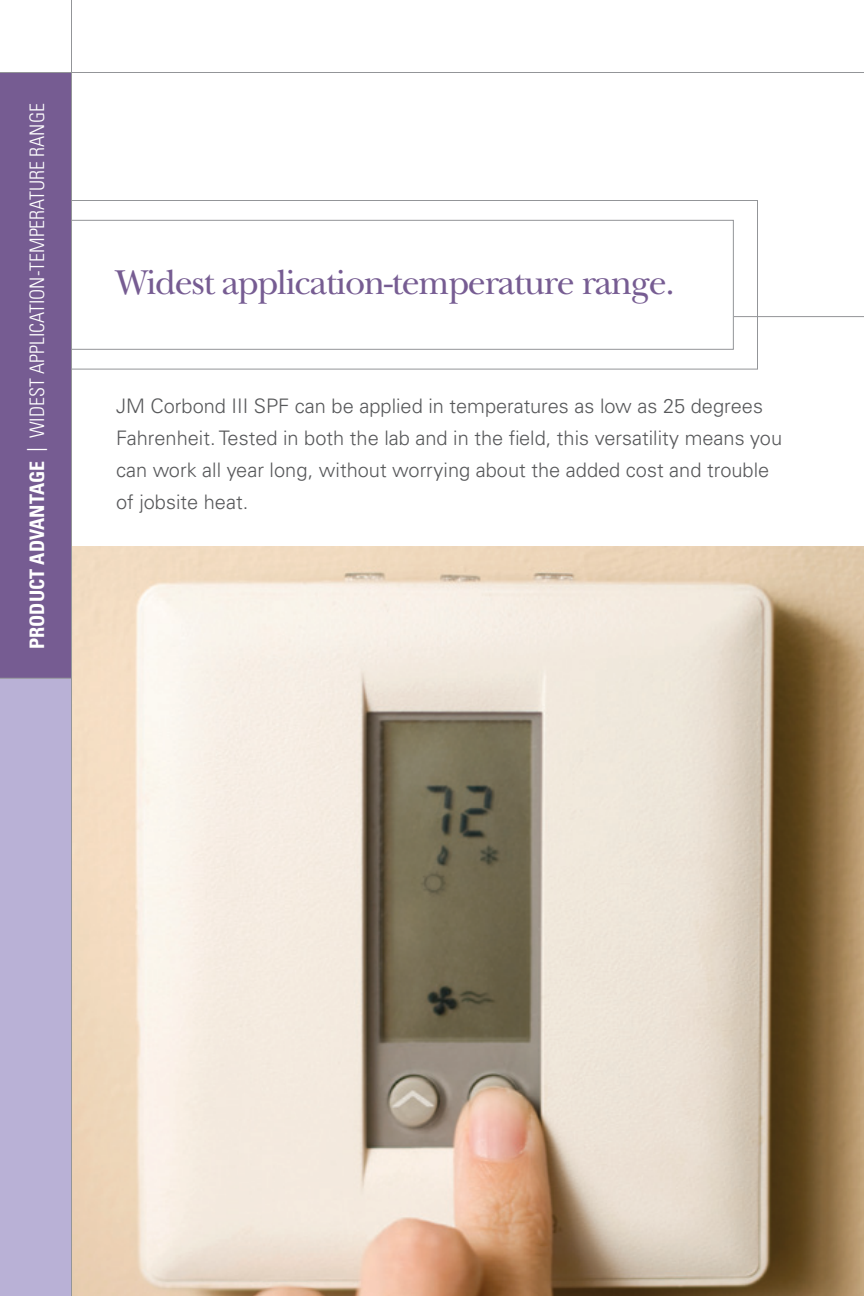
<style>
.page{position:relative;width:864px;height:1296px;background:#fff}
.page>*{position:absolute;margin:0;border:0;box-sizing:border-box;transform-origin:0 0}
.t1{font:36px "New Baskerville Std";letter-spacing:-.035em;color:#765c92}
.t2{font:300 20px/32px "Univers LT Std";color:#57585a}
.t3{font:300 condensed 20px "Univers LT Std";color:#fff}
.s1{font-weight:700}
.s2{font-weight:400}
</style>
<div class="page">
<img style="left:72px;top:546px;width:792px;height:750px">
<hr style="left:0;top:316px;width:864px;height:1px;background:#939598">
<svg style="left:72px;top:200px;width:686px;height:170px"></svg>
<svg style="left:72px;top:220px;width:662px;height:130px"></svg>
<div style="left:0;top:72px;width:72px;height:1224px;background:#765c92"></div>
<div style="left:0;top:678px;width:72px;height:618px;background:#b9b1d6"></div>
<hr style="left:71px;top:0;width:1px;height:1296px;background:#939598">
<hr style="left:0;top:72px;width:864px;height:1px;background:#939598">
<hr style="left:0;top:678px;width:71px;height:1px;background:#939598">
<p class="t3" style="left:25px;top:649px;width:547px;rotate:-90deg"><span class="s1">PRODUCT ADVANTAGE</span> <span class="s2">|</span> WIDEST APPLICATION-TEMPERATURE RANGE</p>
<p class="t1" style="left:115px;top:261px;width:561px">Widest application-temperature range.</p>
<p class="t2" style="left:116px;top:390px;width:668px">JM Corbond III SPF can be applied in temperatures as low as 25 degrees Fahrenheit. Tested in both the lab and in the field, this versatility means you can work all year long, without worrying about the added cost and trouble of jobsite heat.</p>
</div>
